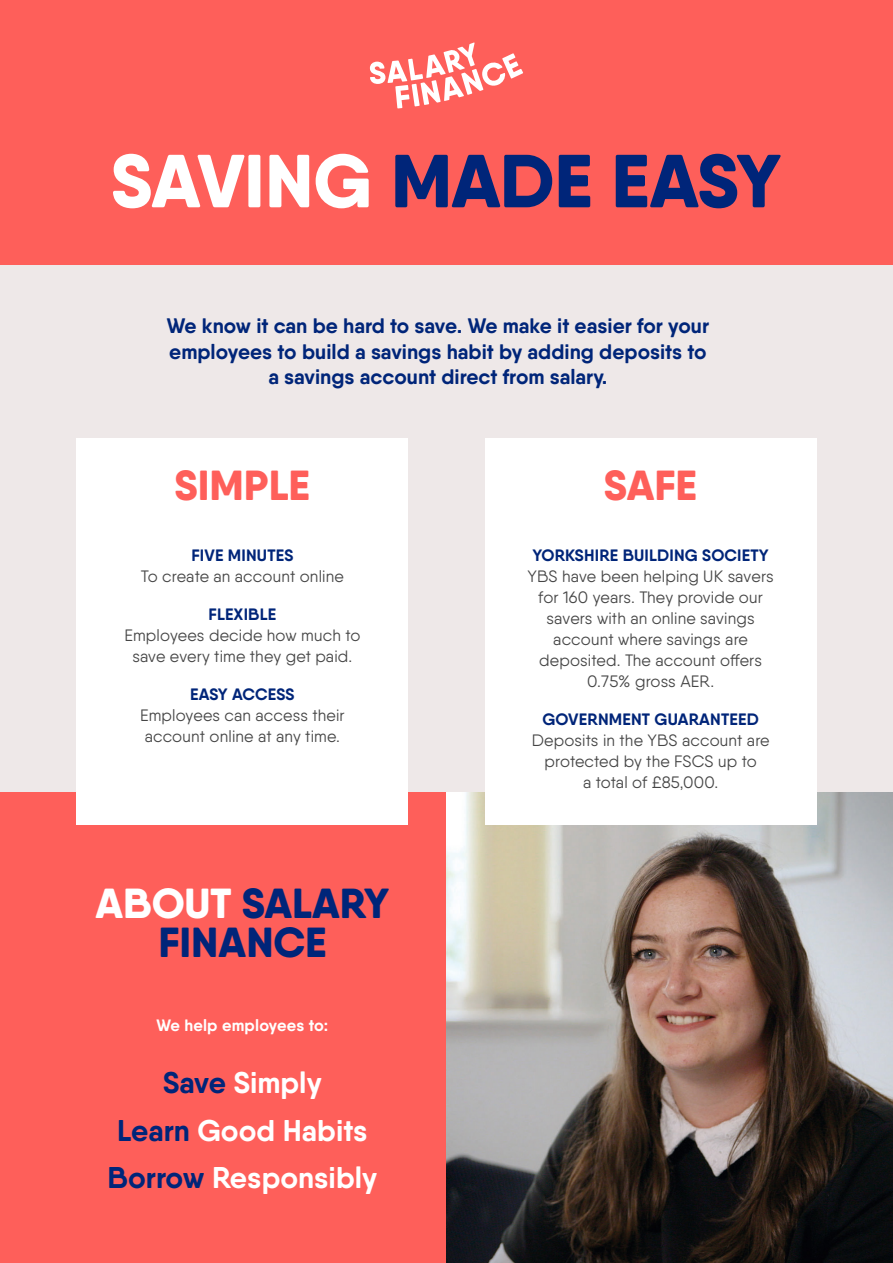
<style>
.page{position:relative;width:893px;height:1263px;background:#fff}
.page>*{position:absolute;margin:0;border:0;box-sizing:border-box;transform-origin:0 0}
.t1{font:800 75px "Qanelas Soft";letter-spacing:-.015em;color:#002579}
.t2{font:800 42px/39px "Qanelas Soft";color:#002579;text-align:center}
.t3{font:800 42px "Qanelas Soft";color:#fe5f5a}
.t4{font:700 30px/47px "Qanelas Soft";color:#fff;text-align:center}
.t5{font:700 21px/25.5px "Qanelas Soft";color:#002579;text-align:center}
.t6{font:16.5px/21px "Qanelas Soft";letter-spacing:.01em;color:#464646;text-align:center}
.t7{font:700 16.5px "Qanelas Soft";letter-spacing:.01em;color:#002579}
.t8{font:700 16.5px "Qanelas Soft";letter-spacing:.01em;color:#fff}
.s1{color:#fff}
.s2{color:#002579}
</style>
<div class="page">
<div style="left:0;top:773px;width:893px;height:490px;background:#fe5f5a"></div>
<img style="left:446px;top:792px;width:447px;height:471px">
<div style="left:0;top:240px;width:893px;height:552px;background:#eee8e8"></div>
<div style="left:0;top:0;width:893px;height:265px;background:#fe5f5a"></div>
<div style="left:485px;top:438px;width:331px;height:387px;background:#fff"></div>
<svg style="left:370px;top:43px;width:153px;height:65px"></svg>
<div style="left:77px;top:438px;width:331px;height:387px;background:#fff"></div>
<h1 class="t1" style="left:111px;top:133px;width:672px"><span class="s1">SAVING</span> MADE EASY</h1>
<p class="t5" style="left:167px;top:313px;width:544px">We know it can be hard to save. We make it easier for your employees to build a savings habit by adding deposits to a savings account direct from salary.</p>
<h2 class="t3" style="left:175px;top:459px;width:137px">SIMPLE</h2>
<p class="t7" style="left:191px;top:545px;width:104px">FIVE MINUTES</p>
<p class="t6" style="left:141px;top:565px;width:205px">To create an account online</p>
<p class="t7" style="left:209px;top:604px;width:69px">FLEXIBLE</p>
<p class="t6" style="left:124px;top:624px;width:238px">Employees decide how much to save every time they get paid.</p>
<p class="t7" style="left:190px;top:684px;width:106px">EASY ACCESS</p>
<p class="t6" style="left:140px;top:704px;width:206px;text-align:left">Employees can access their account online at any time.</p>
<h2 class="t2" style="left:95px;top:883px;width:295px"><span class="s1">ABOUT</span> SALARY<br>FINANCE</h2>
<p class="t8" style="left:156px;top:1015px;width:173px">We help employees to:</p>
<h3 class="t4" style="left:108px;top:1059px;width:271px"><span class="s2">Save</span> Simply<br><span class="s2">Learn</span> Good Habits<br><span class="s2">Borrow</span> Responsibly</h3>
<h2 class="t3" style="left:604px;top:459px;width:94px">SAFE</h2>
<p class="t7" style="left:532px;top:545px;width:238px">YORKSHIRE BUILDING SOCIETY</p>
<p class="t6" style="left:527px;top:565px;width:248px">YBS have been helping UK savers for 160 years. They provide our savers with an online savings account where savings are deposited. The account offers<br>0.75% gross AER.</p>
<p class="t7" style="left:542px;top:709px;width:218px">GOVERNMENT GUARANTEED</p>
<p class="t6" style="left:532px;top:729px;width:239px">Deposits in the YBS account are protected by the FSCS up to<br>a total of £85,000.</p>
</div>
